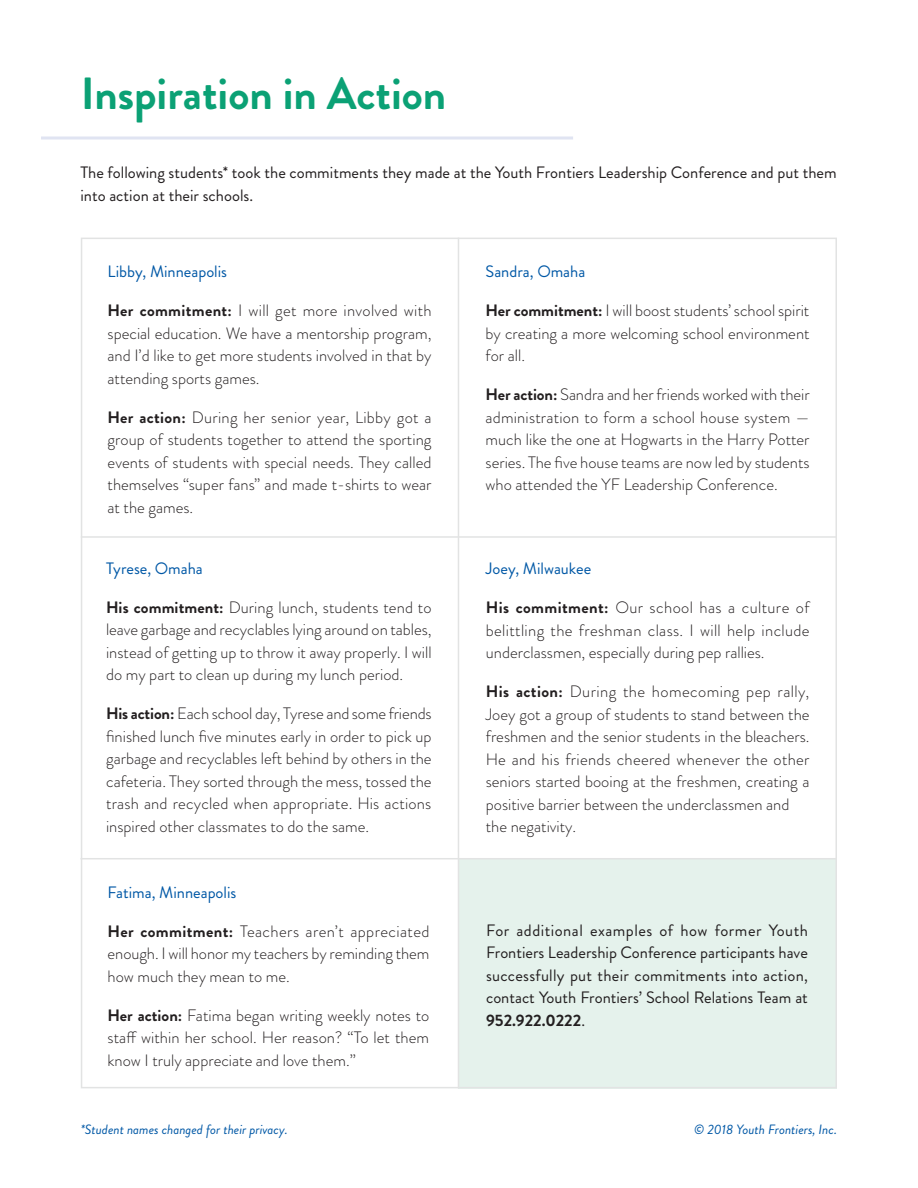
<style>
.page{position:relative;width:918px;height:1188px;background:#fff}
.page>*{position:absolute;margin:0;border:0;box-sizing:border-box;transform-origin:0 0}
.t1{font:700 45px "Brandon Grotesque";color:#0ba175}
.t2{font:300 16.5px/22.5px "Brandon Grotesque";color:#231f20;text-align:justify}
.t3{font:16.5px/22.5px "Brandon Grotesque";color:#231f20}
.t4{font:16.5px "Brandon Grotesque";color:#0158a6}
.t5{font:italic 13.5px "Brandon Grotesque";color:#0158a6}
.s1{font-weight:700}
</style>
<div class="page">
<div style="left:459px;top:858px;width:378px;height:230px;background:#e5f2ec"></div>
<hr style="left:458px;top:238px;width:1px;height:850px;background:#e2e3e3">
<hr style="left:81px;top:536px;width:756px;height:2px;background:#e2e3e3">
<hr style="left:80px;top:858px;width:757px;height:1px;background:#e2e3e3">
<hr style="left:41px;top:136px;width:532px;height:3px;background:#e0e4f2">
<p class="t1" style="left:81px;top:63px;width:367px">Inspiration in Action</p>
<p class="t3" style="left:80px;top:161px;width:758px">The following students* took the commitments they made at the Youth Frontiers Leadership Conference and put them into action at their schools.</p>
<p class="t4" style="left:108px;top:260px;width:121px">Libby, Minneapolis</p>
<p class="t2" style="left:108px;top:299px;width:326px"><span class="s1">Her commitment:</span> I will get more involved with special education. We have a mentorship program, and I’d like to get more students involved in that by attending sports games.</p>
<p class="t2" style="left:108px;top:406px;width:326px"><span class="s1">Her action:</span> During her senior year, Libby got a group of students together to attend the sporting events of students with special needs. They called themselves “super fans” and made t-shirts to wear at the games.</p>
<p class="t4" style="left:106px;top:557px;width:98px">Tyrese, Omaha</p>
<p class="t2" style="left:106px;top:596px;width:327px"><span class="s1">His commitment:</span> During lunch, students tend to leave garbage and recyclables lying around on tables, instead of getting up to throw it away properly. I will do my part to clean up during my lunch period.</p>
<p class="t2" style="left:106px;top:703px;width:327px"><span class="s1">His action:</span> Each school day, Tyrese and some friends finished lunch five minutes early in order to pick up garbage and recyclables left behind by others in the cafeteria. They sorted through the mess, tossed the trash and recycled when appropriate. His actions inspired other classmates to do the same.</p>
<p class="t4" style="left:108px;top:881px;width:130px">Fatima, Minneapolis</p>
<p class="t2" style="left:108px;top:920px;width:323px"><span class="s1">Her commitment:</span> Teachers aren’t appreciated enough. I will honor my teachers by reminding them how much they mean to me.</p>
<p class="t2" style="left:108px;top:1004px;width:323px"><span class="s1">Her action:</span> Fatima began writing weekly notes to staff within her school. Her reason? “To let them know I truly appreciate and love them.”</p>
<p class="t5" style="left:81px;top:1120px;width:208px">*Student names changed for their privacy.</p>
<p class="t4" style="left:486px;top:260px;width:101px">Sandra, Omaha</p>
<p class="t2" style="left:486px;top:299px;width:326px"><span class="s1">Her commitment:</span> I will boost students’ school spirit by creating a more welcoming school environment for all.</p>
<p class="t2" style="left:486px;top:383px;width:326px"><span class="s1">Her action:</span> Sandra and her friends worked with their administration to form a school house system — much like the one at Hogwarts in the Harry Potter series. The five house teams are now led by students who attended the YF Leadership Conference.</p>
<p class="t4" style="left:486px;top:557px;width:107px">Joey, Milwaukee</p>
<p class="t2" style="left:486px;top:597px;width:325px"><span class="s1">His commitment:</span> Our school has a culture of belittling the freshman class. I will help include underclassmen, especially during pep rallies.</p>
<p class="t2" style="left:486px;top:681px;width:325px"><span class="s1">His action:</span> During the homecoming pep rally, Joey got a group of students to stand between the freshmen and the senior students in the bleachers.<br>He and his friends cheered whenever the other seniors started booing at the freshmen, creating a positive barrier between the underclassmen and</p>
<p class="t2" style="left:486px;top:816px;width:92px">the negativity.</p>
<p class="t3" style="left:486px;top:919px;width:323px;text-align:justify">For additional examples of how former Youth Frontiers Leadership Conference participants have successfully put their commitments into action, contact Youth Frontiers’ School Relations Team at <span class="s1">952.922.0222</span>.</p>
<p class="t5" style="left:694px;top:1120px;width:144px">© 2018 Youth Frontiers, Inc.</p>
</div>
